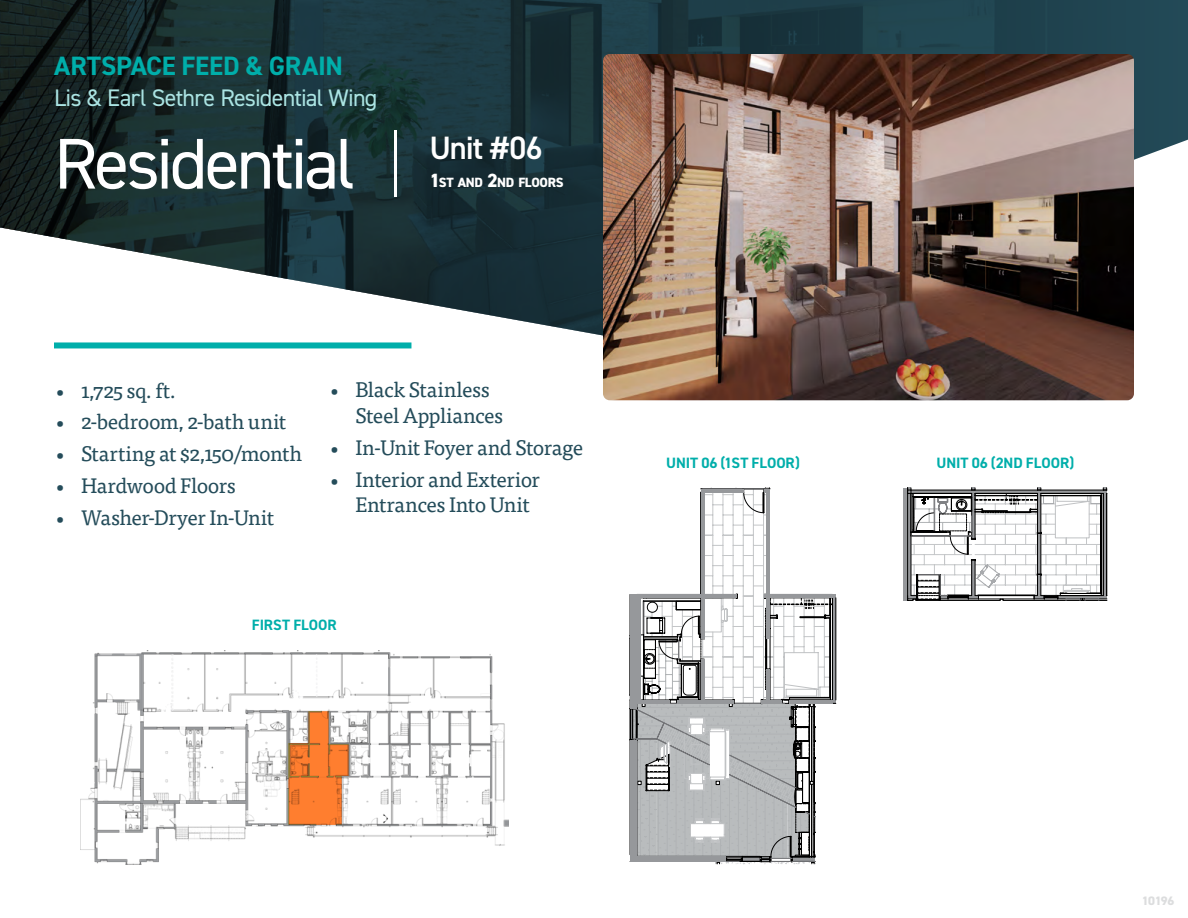
<style>
.page{position:relative;width:1188px;height:918px;background:#fff}
.page>*{position:absolute;margin:0;border:0;box-sizing:border-box;transform-origin:0 0}
.t1{font:72px "DIN2014";letter-spacing:-.045em;color:#fff}
.t2{font:200 72px "DIN2014";color:#fff}
.t3{font:700 26.7px "DIN2014";letter-spacing:-.01em;color:#00aeaa}
.t4{font:24px "DIN2014";letter-spacing:-.03em;color:#abe4e3}
.t5{font:21px/25.2px "Tisa Pro";letter-spacing:-.02em;color:#244c5a}
.t6{font:700 15px "DIN2014";letter-spacing:-.005em;color:#00aeaa}
.t7{font:800 13.5px "DIN2014";letter-spacing:-.025em;color:#fff}
.t8{font:800 12.3px "DIN2014";letter-spacing:-.04em;color:#dcddde}
.s1{font-size:19.2px}
</style>
<div class="page">
<img style="left:80px;top:650px;width:428px;height:214px">
<img style="left:0;top:0;width:1188px;height:336px">
<img style="left:603px;top:54px;width:531px;height:346px">
<div style="left:903px;top:488px;width:5px;height:112px;background:#96989b"></div>
<svg style="left:907px;top:488px;width:201px;height:113px"></svg>
<svg style="left:630px;top:488px;width:206px;height:376px"></svg>
<hr style="left:637px;top:700px;width:33px;height:4px;background:#96989b">
<hr style="left:765px;top:594px;width:69px;height:4px;background:#96989b">
<hr style="left:701px;top:659px;width:3px;height:44px;background:#96989b">
<hr style="left:767px;top:669px;width:3px;height:34px;background:#96989b">
<hr style="left:767px;top:595px;width:3px;height:34px;background:#96989b">
<hr style="left:677px;top:700px;width:57px;height:4px;background:#96989b">
<hr style="left:762px;top:700px;width:20px;height:4px;background:#96989b">
<hr style="left:789px;top:700px;width:44px;height:4px;background:#96989b">
<svg style="left:288px;top:711px;width:61px;height:114px;background:#ea9158"></svg>
<div style="left:54px;top:342px;width:357px;height:6px;background:#00aeaa"></div>
<p class="t3" style="left:54px;top:48px;width:290px">ARTSPACE FEED &amp; GRAIN</p>
<p class="t4" style="left:54px;top:82px;width:325px">Lis &amp; Earl Sethre Residential Wing</p>
<h1 class="t1" style="left:54px;top:119px;width:490px">Residential <sup>Unit</sup> <sup>#06</sup></h1>
<h1 class="t2" style="left:388px;top:120px;width:16px">|</h1>
<p class="t7" style="left:429px;top:173px;width:136px"><span class="s1">1</span>ST AND <span class="s1">2</span>ND FLOORS</p>
<p class="t5" style="left:54px;top:376px;width:123px">• 1,725 sq. ft.</p>
<p class="t5" style="left:54px;top:408px;width:234px">• 2-bedroom, 2-bath unit</p>
<p class="t5" style="left:54px;top:440px;width:250px">• Starting at $2,150/month</p>
<p class="t5" style="left:54px;top:472px;width:183px">• Hardwood Floors</p>
<p class="t5" style="left:54px;top:504px;width:222px">• Washer-Dryer In-Unit</p>
<p class="t5" style="left:356px;top:376px;width:149px;text-indent:-27px">• Black Stainless<br>Steel Appliances</p>
<p class="t5" style="left:329px;top:433px;width:256px">• In-Unit Foyer and Storage</p>
<p class="t5" style="left:356px;top:465px;width:186px;text-indent:-27px">• Interior and Exterior<br>Entrances Into Unit</p>
<p class="t6" style="left:252px;top:615px;width:86px">FIRST FLOOR</p>
<p class="t6" style="left:666px;top:452px;width:135px">UNIT 06 (1ST FLOOR)</p>
<p class="t6" style="left:936px;top:452px;width:139px">UNIT 06 (2ND FLOOR)</p>
<p class="t8" style="left:1142px;top:892px;width:34px">10196</p>
</div>
